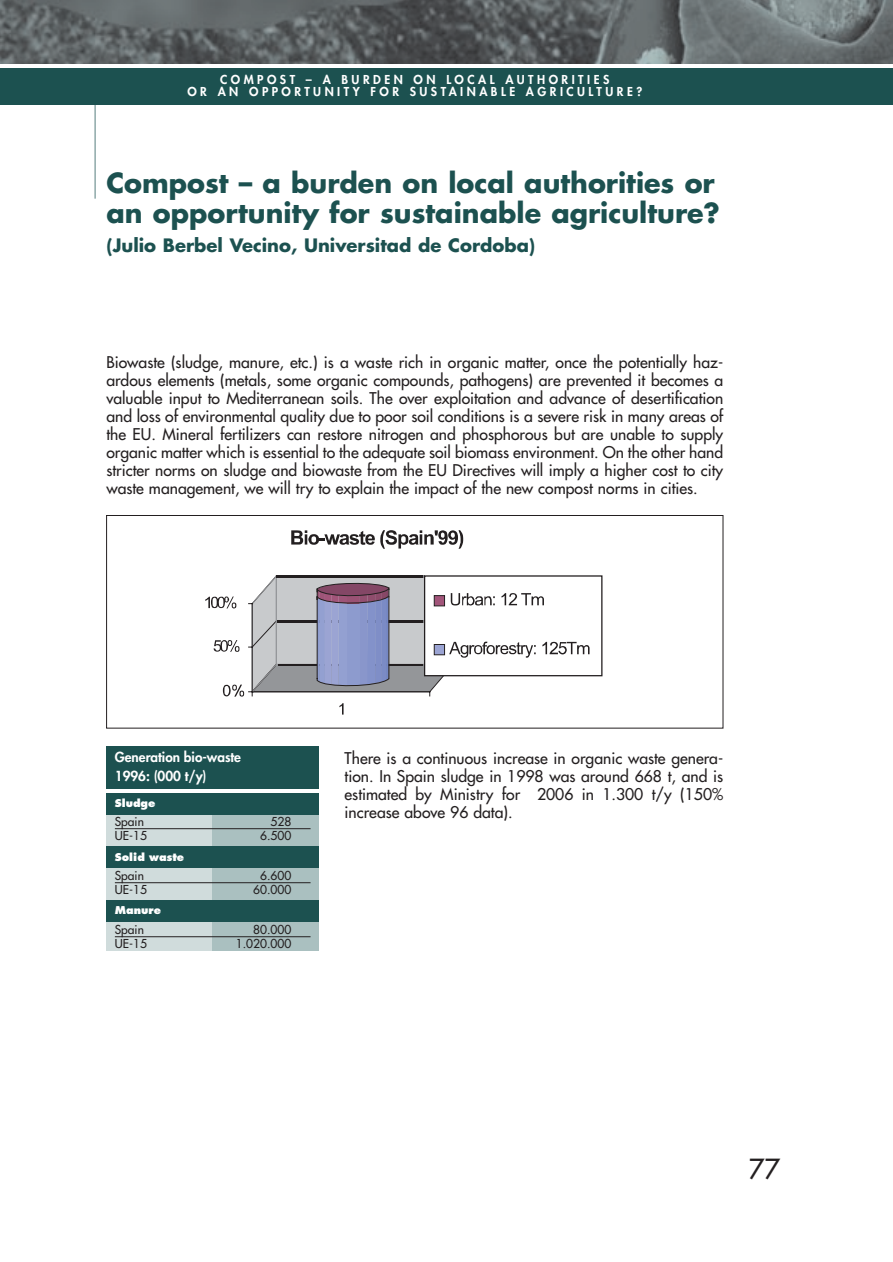
<style>
.page{position:relative;width:893px;height:1262px;background:#fff}
.page>*{position:absolute;margin:0;border:0;box-sizing:border-box;transform-origin:0 0}
.t1{font:700 27px/30px "Futura";color:#1c5150}
.t2{font:27px "Futura";color:#231f20}
.t3{font:700 18px "Futura";color:#1c5150}
.t4{font:15.75px/18px "Futura";color:#231f20;text-align:justify}
.t5{font:800 13.5px/18.5px "Futura";color:#fff}
.t6{font:800 12px/12px "Futura";letter-spacing:.29em;color:#fff;text-align:center}
.t7{font:12px "Futura";color:#231f20}
.t8{font:800 10.5px "Futura";color:#fff}
</style>
<div class="page">
<hr style="left:95px;top:74px;width:1px;height:125px;background:#557d7d">
<div style="left:0;top:68px;width:892px;height:36px;background:#1c5150"></div>
<img style="left:0;top:0;width:892px;height:64px">
<svg style="left:339px;top:703px;width:4px;height:11px"></svg>
<svg style="left:291px;top:530px;width:172px;height:19px"></svg>
<div style="left:424px;top:575px;width:178px;height:101px;background:#fff;border:1px solid #231f20"></div>
<svg style="left:205px;top:575px;width:384px;height:121px"></svg>
<div style="left:106px;top:515px;width:617px;height:213px;border:1px solid #231f20"></div>
<div style="left:106px;top:802px;width:213px;height:149px;background:#d0dcdc"></div>
<div style="left:213px;top:802px;width:106px;height:149px;background:#aac0c0"></div>
<hr style="left:115px;top:828px;width:195px;height:1px;background:#231f20">
<hr style="left:115px;top:882px;width:195px;height:1px;background:#231f20">
<hr style="left:115px;top:936px;width:195px;height:1px;background:#231f20">
<div style="left:106px;top:746px;width:213px;height:43px;background:#1c5150"></div>
<div style="left:106px;top:793px;width:213px;height:21px;background:#1c5150"></div>
<div style="left:106px;top:846px;width:213px;height:22px;background:#1c5150"></div>
<div style="left:106px;top:900px;width:213px;height:21px;background:#1c5150"></div>
<p class="t6" style="left:187px;top:74px;width:456px">COMPOST – A BURDEN ON LOCAL AUTHORITIES<br>OR AN OPPORTUNITY FOR SUSTAINABLE AGRICULTURE?</p>
<h1 class="t1" style="left:106px;top:170px;width:615px">Compost – a burden on local authorities or an opportunity for sustainable agriculture?</h1>
<p class="t3" style="left:106px;top:237px;width:430px">(Julio Berbel Vecino, Universitad de Cordoba)</p>
<p class="t4" style="left:106px;top:354px;width:618px">Biowaste (sludge, manure, etc.) is a waste rich in organic matter, once the potentially haz&shy;ardous elements (metals, some organic compounds, pathogens) are prevented it becomes a valuable input to Mediterranean soils. The over exploitation and advance of desertification and loss of environmental quality due to poor soil conditions is a severe risk in many areas of the EU. Mineral fertilizers can restore nitrogen and phosphorous but are unable to supply organic matter which is essential to the adequate soil biomass environment. On the other hand stricter norms on sludge and biowaste from the EU Directives will imply a higher cost to city waste management, we will try to explain the impact of the new compost norms in cities.</p>
<p class="t5" style="left:115px;top:749px;width:128px">Generation bio-waste<br>1996: (000 t/y)</p>
<p class="t8" style="left:115px;top:798px;width:42px">Sludge</p>
<p class="t7" style="left:115px;top:816px;width:31px">Spain</p>
<p class="t7" style="left:270px;top:816px;width:22px">528</p>
<p class="t7" style="left:115px;top:829px;width:34px">UE-15</p>
<p class="t7" style="left:260px;top:829px;width:33px">6.500</p>
<p class="t7" style="left:115px;top:870px;width:31px">Spain</p>
<p class="t7" style="left:260px;top:870px;width:33px">6.600</p>
<p class="t7" style="left:115px;top:883px;width:34px">UE-15</p>
<p class="t7" style="left:253px;top:883px;width:40px">60.000</p>
<p class="t7" style="left:115px;top:924px;width:31px">Spain</p>
<p class="t7" style="left:253px;top:924px;width:40px">80.000</p>
<p class="t7" style="left:115px;top:937px;width:34px">UE-15</p>
<p class="t7" style="left:236px;top:937px;width:57px">1.020.000</p>
<p class="t8" style="left:115px;top:852px;width:71px">Solid waste</p>
<p class="t8" style="left:115px;top:905px;width:48px">Manure</p>
<p class="t4" style="left:344px;top:750px;width:380px">There is a continuous increase in organic waste genera&shy;tion. In Spain sludge in 1998 was around 668 t, and is estimated by Ministry for 2006 in 1.300 t/y (150% increase above 96 data).</p>
<h1 class="t2" style="left:748px;top:1155px;width:33px">77</h1>
</div>
